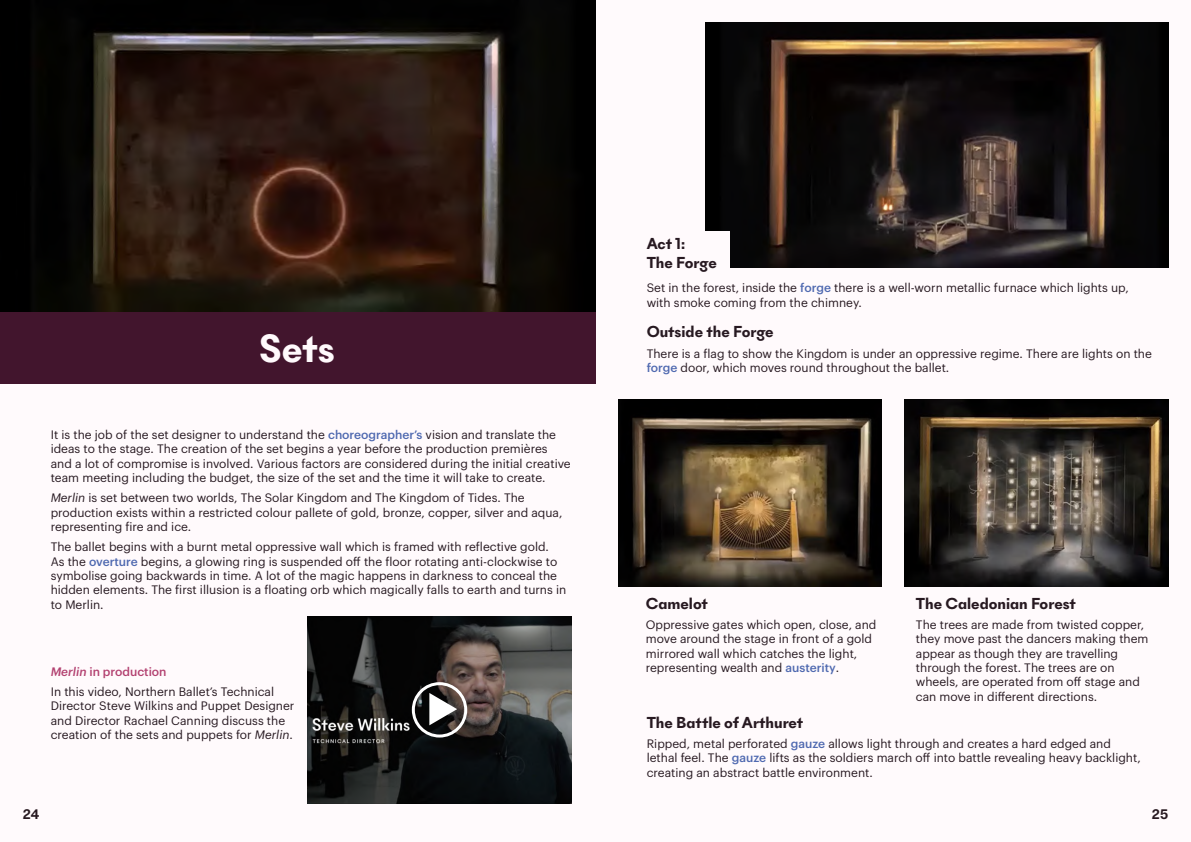
<style>
.page{position:relative;width:1191px;height:842px;background:#fffafc}
.page>*{position:absolute;margin:0;border:0;box-sizing:border-box;transform-origin:0 0}
.t1{font:700 39.5px "New Paris Skyline";color:#fffafc}
.t2{font:700 16px/19.2px "New Paris Skyline";color:#271921}
.t3{font:700 14px "New Paris Skyline";color:#271920}
.t4{font:12px/14.4px "Graphik";color:#271921}
.s1{font-weight:500;color:#4f69b0}
.s2{font-style:italic}
.s3{font-weight:500;font-style:italic;color:#b34271}
.s4{font-weight:500;color:#b34271}
</style>
<div class="page">
<img style="left:1px;top:0;width:594px;height:312px">
<div style="left:0;top:312px;width:596px;height:71px;background:#42152d"></div>
<img style="left:618px;top:400px;width:264px;height:186px">
<img style="left:904px;top:400px;width:264px;height:186px">
<img style="left:705px;top:23px;width:463px;height:245px">
<div style="left:635px;top:231px;width:95px;height:44px;background:#fffafc"></div>
<img style="left:308px;top:617px;width:263px;height:186px">
<svg style="left:429px;top:693px;width:28px;height:32px"></svg>
<div style="left:412px;top:682px;width:55px;height:55px;border:3px solid #fff;border-radius:50%"></div>
<h1 class="t1" style="left:259px;top:323px;width:77px">Sets</h1>
<p class="t4" style="left:51px;top:426px;width:521px">It is the job of the set designer to understand the <span class="s1">choreographer’s</span> vision and translate the ideas to the stage. The creation of the set begins a year before the production premières and a lot of compromise is involved. Various factors are considered during the initial creative team meeting including the budget, the size of the set and the time it will take to create.</p>
<p class="t4" style="left:51px;top:490px;width:513px"><span class="s2">Merlin</span> is set between two worlds, The Solar Kingdom and The Kingdom of Tides. The production exists within a restricted colour pallete of gold, bronze, copper, silver and aqua, representing fire and ice.</p>
<p class="t4" style="left:51px;top:539px;width:517px">The ballet begins with a burnt metal oppressive wall which is framed with reflective gold.<br>As the <span class="s1">overture</span> begins, a glowing ring is suspended off the floor rotating anti-clockwise to symbolise going backwards in time. A lot of the magic happens in darkness to conceal the hidden elements. The first illusion is a floating orb which magically falls to earth and turns in to Merlin.</p>
<p class="t4" style="left:51px;top:660px;width:225px;line-height:20.1px"><span class="s3">Merlin</span> <span class="s4">in production<br></span>In this video, Northern Ballet’s Technical</p>
<p class="t4" style="left:51px;top:698px;width:245px">Director Steve Wilkins and Puppet Designer and Director Rachael Canning discuss the creation of the sets and puppets for <span class="s2">Merlin</span>.</p>
<h2 class="t2" style="left:647px;top:234px;width:72px">Act 1:<br>The Forge</h2>
<p class="t4" style="left:646px;top:280px;width:484px">Set in the forest, inside the <span class="s1">forge</span> there is a well-worn metallic furnace which lights up, with smoke coming from the chimney.</p>
<h2 class="t2" style="left:646px;top:322px;width:128px">Outside the Forge</h2>
<p class="t4" style="left:646px;top:345px;width:507px">There is a flag to show the Kingdom is under an oppressive regime. There are lights on the <span class="s1">forge</span> door, which moves round throughout the ballet.</p>
<h2 class="t2" style="left:646px;top:594px;width:64px">Camelot</h2>
<p class="t4" style="left:646px;top:616px;width:232px">Oppressive gates which open, close, and move around the stage in front of a gold mirrored wall which catches the light, representing wealth and <span class="s1">austerity</span>.</p>
<h2 class="t2" style="left:916px;top:594px;width:161px">The Caledonian Forest</h2>
<p class="t4" style="left:916px;top:616px;width:234px">The trees are made from twisted copper, they move past the dancers making them appear as though they are travelling through the forest. The trees are on wheels, are operated from off stage and can move in different directions.</p>
<h2 class="t2" style="left:646px;top:713px;width:158px">The Battle of Arthuret</h2>
<p class="t4" style="left:646px;top:735px;width:495px">Ripped, metal perforated <span class="s1">gauze</span> allows light through and creates a hard edged and lethal feel. The <span class="s1">gauze</span> lifts as the soldiers march off into battle revealing heavy backlight, creating an abstract battle environment.</p>
<p class="t3" style="left:23px;top:805px;width:18px">24</p>
<p class="t3" style="left:1152px;top:805px;width:18px">25</p>
</div>
